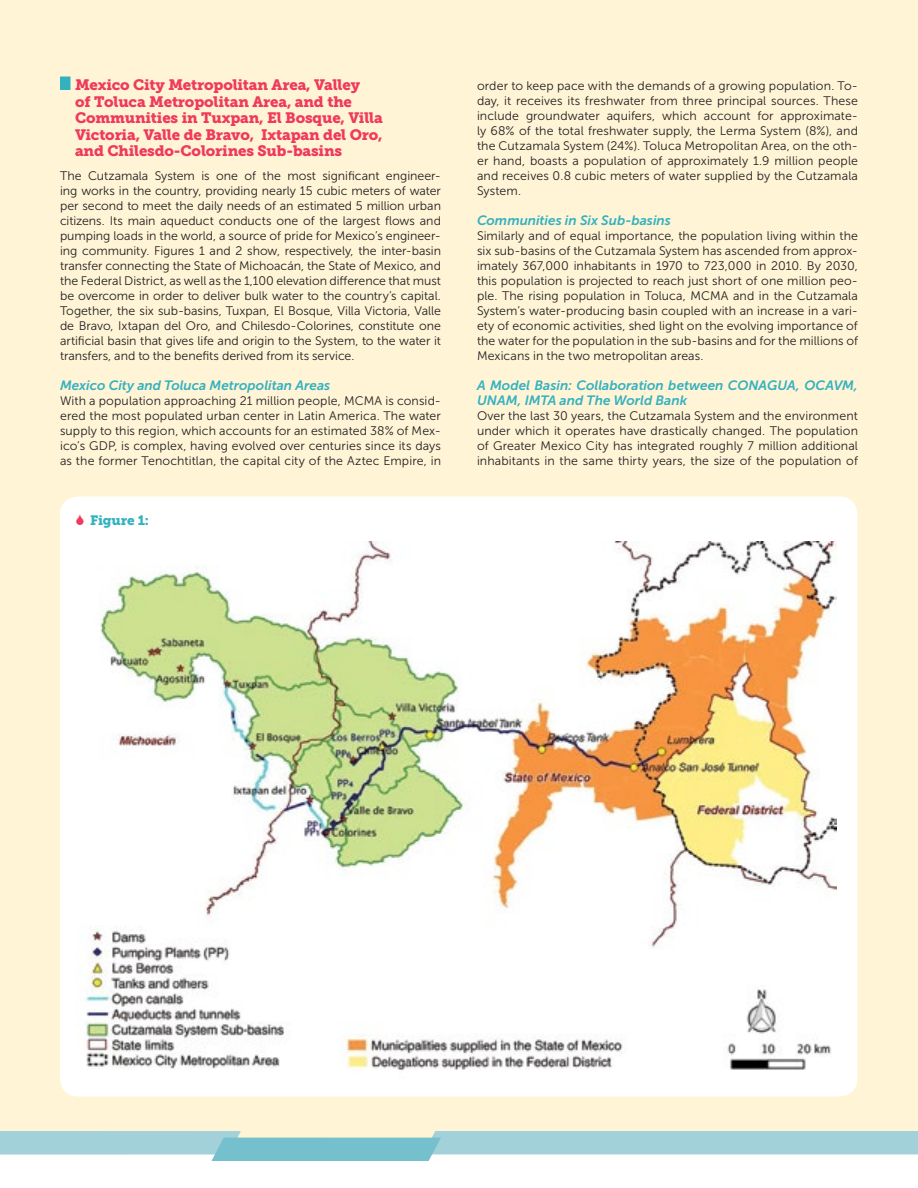
<style>
.page{position:relative;width:918px;height:1188px;background:#fff}
.page>*{position:absolute;margin:0;border:0;box-sizing:border-box;transform-origin:0 0}
.t1{font:15px/16.5px "Museo Slab 900";letter-spacing:-.01em;color:#ef3a5b}
.t2{font:italic 13.5px/15px "Museo Sans 700";color:#34b1bf}
.t3{font:13.5px "Museo Slab 900";letter-spacing:-.01em;color:#34b1bf}
.t4{font:12.3px/15px "Museo Sans 300";letter-spacing:.005em;color:#231f20;text-align:justify}
</style>
<div class="page">
<div style="left:0;top:0;width:918px;height:1146px;background:#fff4d6"></div>
<div style="left:60px;top:76px;width:10px;height:14px;background:#34b1bf"></div>
<div style="left:60px;top:496px;width:797px;height:601px;background:#fff;border-radius:18px"></div>
<img style="left:84px;top:541px;width:753px;height:529px">
<svg style="left:0;top:1131px;width:918px;height:30px"></svg>
<p class="t1" style="left:75px;top:77px;width:309px">Mexico City Metropolitan Area, Valley<br>of Toluca Metropolitan Area, and the Communities in Tuxpan, El Bosque, Villa Victoria, Valle de Bravo, Ixtapan del Oro, and Chilesdo-Colorines Sub-basins</p>
<p class="t4" style="left:60px;top:168px;width:383px">The Cutzamala System is one of the most significant engineer&shy;ing works in the country, providing nearly 15 cubic meters of water per second to meet the daily needs of an estimated 5 million urban citizens. Its main aqueduct conducts one of the largest flows and pumping loads in the world, a source of pride for Mexico’s engineer&shy;ing community. Figures 1 and 2 show, respectively, the inter-basin transfer connecting the State of Michoacán, the State of Mexico, and the Federal District, as well as the 1,100 elevation difference that must be overcome in order to deliver bulk water to the country’s capital.<br>Together, the six sub-basins, Tuxpan, El Bosque, Villa Victoria, Valle de Bravo, Ixtapan del Oro, and Chilesdo-Colorines, constitute one artificial basin that gives life and origin to the System, to the water it transfers, and to the benefits derived from its service.</p>
<p class="t2" style="left:60px;top:378px;width:272px">Mexico City and Toluca Metropolitan Areas</p>
<p class="t4" style="left:60px;top:393px;width:383px">With a population approaching 21 million people, MCMA is consid&shy;ered the most populated urban center in Latin America. The water supply to this region, which accounts for an estimated 38% of Mex&shy;ico’s GDP, is complex, having evolved over centuries since its days as the former Tenochtitlan, the capital city of the Aztec Empire, in</p>
<p class="t3" style="left:90px;top:512px;width:61px">Figure 1:</p>
<p class="t4" style="left:477px;top:78px;width:383px">order to keep pace with the demands of a growing population. To&shy;day, it receives its freshwater from three principal sources. These include groundwater aquifers, which account for approximate&shy;ly 68% of the total freshwater supply, the Lerma System (8%), and the Cutzamala System (24%). Toluca Metropolitan Area, on the oth&shy;er hand, boasts a population of approximately 1.9 million people and receives 0.8 cubic meters of water supplied by the Cutzamala System.</p>
<p class="t2" style="left:477px;top:213px;width:195px">Communities in Six Sub-basins</p>
<p class="t4" style="left:477px;top:228px;width:383px">Similarly and of equal importance, the population living within the six sub-basins of the Cutzamala System has ascended from approx&shy;imately 367,000 inhabitants in 1970 to 723,000 in 2010. By 2030, this population is projected to reach just short of one million peo&shy;ple. The rising population in Toluca, MCMA and in the Cutzamala System’s water-producing basin coupled with an increase in a vari&shy;ety of economic activities, shed light on the evolving importance of the water for the population in the sub-basins and for the millions of Mexicans in the two metropolitan areas.</p>
<p class="t2" style="left:477px;top:378px;width:383px">A Model Basin: Collaboration between CONAGUA, OCAVM,<br>UNAM, IMTA and The World Bank</p>
<p class="t4" style="left:477px;top:408px;width:383px">Over the last 30 years, the Cutzamala System and the environment under which it operates have drastically changed. The population of Greater Mexico City has integrated roughly 7 million additional inhabitants in the same thirty years, the size of the population of</p>
</div>
